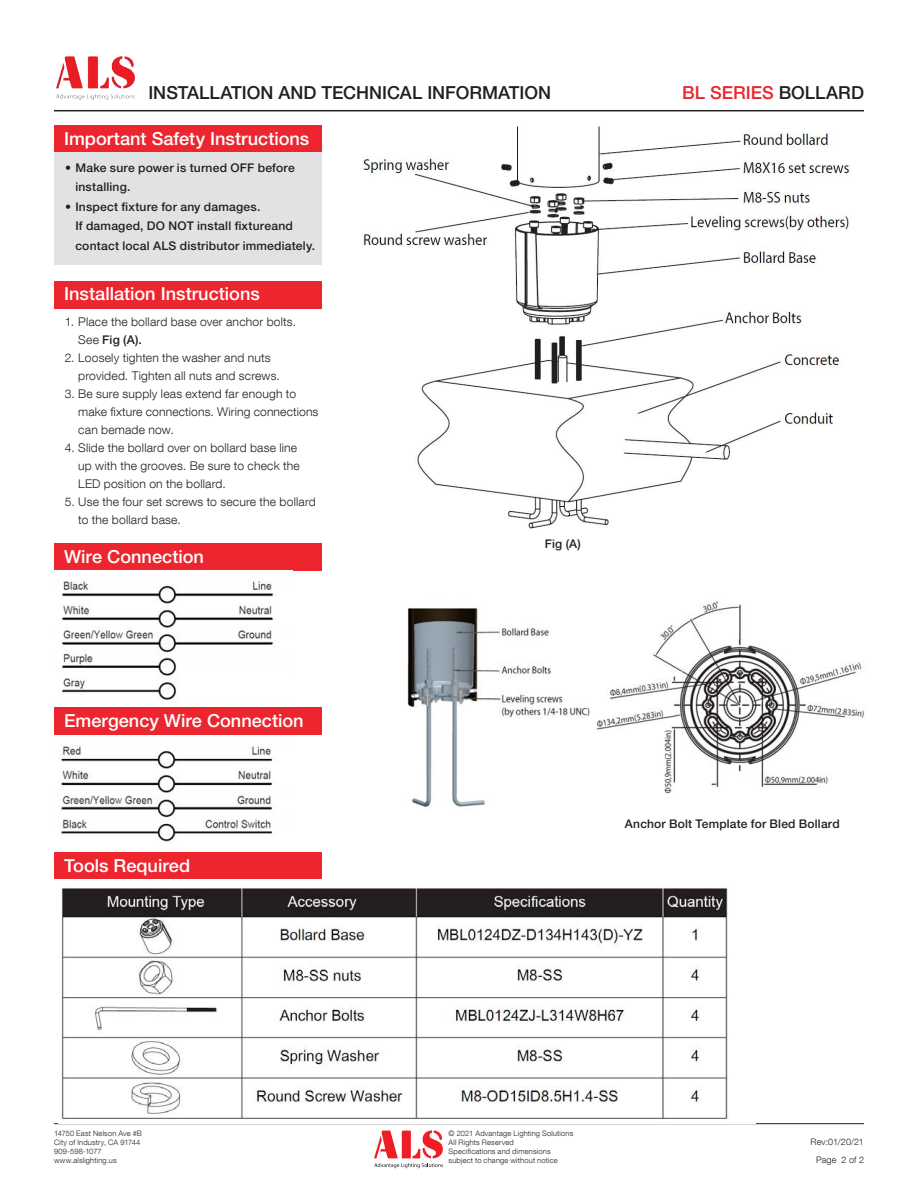
<style>
.page{position:relative;width:918px;height:1188px;background:#fff}
.page>*{position:absolute;margin:0;border:0;box-sizing:border-box;transform-origin:0 0}
.H2_-_Left{font:500 18px "Helvetica Neue LT Pro";color:#fff}
.H2_-_Left-2{font:500 18px "Helvetica Neue LT Pro";color:#231f20}
.H2_-_Left-3{font:500 18px "Helvetica Neue LT Pro";color:#ec252e}
.t1{font:300 12px/18px "Helvetica Neue LT Com";letter-spacing:.015em;color:#231f20}
.H2_-_Left-4{font:500 12px/19.5px "Helvetica Neue LT Pro";letter-spacing:.015em;color:#231f20}
.t2{font:300 9px/18px "Helvetica Neue LT Com";letter-spacing:.01em;color:#231f20;text-align:right}
.t3{font:300 7.5px/9px "Helvetica Neue LT Com";letter-spacing:.025em;color:#231f20}
.s1{color:#231f20}
.s2{font-family:"Helvetica Neue LT Com";font-weight:300}
.s3{font-family:"Helvetica Neue LT Pro";font-weight:500}
</style>
<div class="page">
<hr style="left:54px;top:1123px;width:810px;height:1px;background:#231f20">
<svg style="left:374px;top:1130px;width:69px;height:38px"></svg>
<img style="left:56px;top:57px;width:79px;height:43px">
<hr style="left:54px;top:110px;width:810px;height:1px;background:#231f20">
<div style="left:54px;top:126px;width:268px;height:26px;background:#ec252e"></div>
<div style="left:54px;top:281px;width:268px;height:27px;background:#ec252e"></div>
<div style="left:54px;top:543px;width:268px;height:28px;background:#ec252e"></div>
<div style="left:54px;top:708px;width:268px;height:27px;background:#ec252e"></div>
<div style="left:54px;top:853px;width:268px;height:26px;background:#ec252e"></div>
<div style="left:58px;top:152px;width:264px;height:113px;background:#e1e2e4"></div>
<img style="left:363px;top:126px;width:488px;height:402px">
<img style="left:407px;top:601px;width:457px;height:206px">
<img style="left:61px;top:580px;width:213px;height:120px">
<img style="left:60px;top:745px;width:213px;height:97px">
<img style="left:58px;top:888px;width:698px;height:236px">
<p class="H2_-_Left-2" style="left:148px;top:82px;width:404px">INSTALLATION AND TECHNICAL INFORMATION</p>
<p class="H2_-_Left-3" style="left:682px;top:82px;width:183px">BL SERIES <span class="s1">BOLLARD</span></p>
<p class="H2_-_Left" style="left:64px;top:128px;width:247px">Important Safety Instructions</p>
<p class="H2_-_Left-4" style="left:71px;top:158px;width:221px;text-indent:-10px"><span class="s2">•</span> Make sure power is turned OFF before instal ing.</p>
<p class="H2_-_Left-4" style="left:71px;top:197px;width:241px;text-indent:-10px">• Inspect fixture for any damages.<br>If damaged, DO NOT instal fixtureand contact local ALS distributor immediately.</p>
<p class="H2_-_Left-4" style="left:75px;top:158px;width:221px;text-indent:-10px">• Make sure power is turned OFF before installing.</p>
<p class="H2_-_Left-4" style="left:75px;top:197px;width:241px;text-indent:-10px">• Inspect fixture for any damages.<br>If damaged, DO NOT install fixtureand contact local ALS distributor immediately.</p>
<p class="H2_-_Left" style="left:64px;top:283px;width:197px">Installation Instructions</p>
<p class="t1" style="left:78px;top:313px;width:219px;text-indent:-14px">1. Place the bollard base over anchor bolts.<br>See <span class="s3">Fig (A).</span></p>
<p class="t1" style="left:78px;top:349px;width:203px;text-indent:-14px">2. Loosely tighten the washer and nuts provided. Tighten all nuts and screws.</p>
<p class="t1" style="left:78px;top:385px;width:242px;text-indent:-14px">3. Be sure supply leas extend far enough to make fixture connections. Wiring connections can bemade now.</p>
<p class="t1" style="left:78px;top:439px;width:223px;text-indent:-14px">4. Slide the bollard over on bollard base line up with the grooves. Be sure to check the<br>LED position on the bollard.</p>
<p class="t1" style="left:78px;top:493px;width:239px;text-indent:-14px">5. Use the four set screws to secure the bollard to the bollard base.</p>
<p class="H2_-_Left" style="left:64px;top:546px;width:141px">Wire Connection</p>
<p class="H2_-_Left" style="left:64px;top:710px;width:241px">Emergency Wire Connection</p>
<p class="H2_-_Left" style="left:64px;top:855px;width:128px">Tools Required</p>
<p class="H2_-_Left-4" style="left:545px;top:534px;width:37px">Fig (A)</p>
<p class="H2_-_Left-4" style="left:625px;top:814px;width:216px">Anchor Bolt Template for Bled Bollard</p>
<p class="t3" style="left:54px;top:1129px;width:89px">14750 East Nelson Ave #B<br>City of Industry, CA 91744<br>909-598-1077 www.alslighting.us</p>
<p class="t3" style="left:449px;top:1129px;width:126px">© 2021 Advantage Lighting Solutions<br>All Rights Reserved<br>Specifications and dimensions subject to change without notice</p>
<p class="t2" style="left:810px;top:1133px;width:55px">Rev:01/20/21<br>Page 2 of 2</p>
</div>
